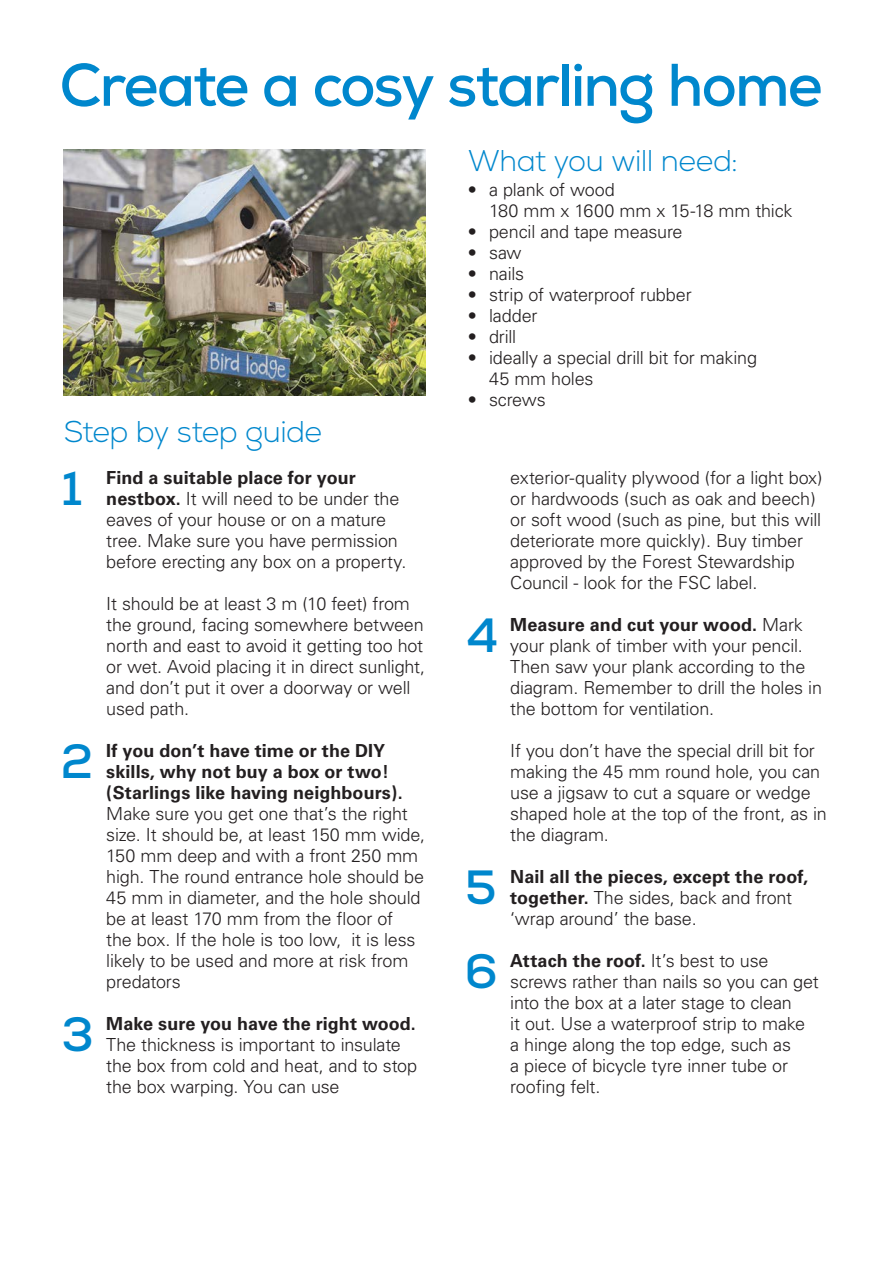
<style>
.page{position:relative;width:893px;height:1263px;background:#fff}
.page>*{position:absolute;margin:0;border:0;box-sizing:border-box;transform-origin:0 0}
.Main_header{font:700 60px "Nexa";letter-spacing:-.035em;color:#0087cd}
.Subhead{font:700 48px "Nexa";color:#0087cd}
.Step_header{font:300 30px "Nexa";letter-spacing:-.02em;color:#0087cd}
.Subhead-2{font:300 18px/21px "Univers";letter-spacing:-.01em;color:#231f20}
.Body_copy{font:300 18px/21px "Univers";letter-spacing:-.01em;color:#231f20}
.Subhead-3{font:700 18px "Univers";color:#231f20}
.s1{font-weight:700}
</style>
<div class="page">
<img style="left:64px;top:150px;width:361px;height:246px">
<p class="Main_header" style="left:60px;top:46px;width:765px">Create a cosy starling home</p>
<p class="Step_header" style="left:64px;top:414px;width:260px">Step by step guide</p>
<p class="Subhead" style="left:61px;top:457px;width:22px">1</p>
<p class="Subhead-2" style="left:106px;top:467px;width:302px"><span class="s1">Find a suitable place for your nestbox.</span> It will need to be under the eaves of your house or on a mature tree. Make sure you have permission before erecting any box on a property.</p>
<p class="Body_copy" style="left:106px;top:593px;width:320px">It should be at least 3 m (10 feet) from the ground, facing somewhere between north and east to avoid it getting too hot or wet. Avoid placing it in direct sunlight, and don’t put it over a doorway or well used path.</p>
<p class="Subhead" style="left:61px;top:730px;width:34px">2</p>
<p class="Subhead-2" style="left:106px;top:740px;width:320px"><span class="s1">If you don’t have time or the DIY skills, why not buy a box or two! (Starlings like having neighbours).<br></span>Make sure you get one that’s the right size. It should be, at least 150 mm wide, 150 mm deep and with a front 250 mm high. The round entrance hole should be 45 mm in diameter, and the hole should be at least 170 mm from the floor of<br>the box. If the hole is too low, it is less likely to be used and more at risk from predators</p>
<p class="Subhead" style="left:61px;top:1003px;width:34px">3</p>
<p class="Subhead-3" style="left:106px;top:1013px;width:311px">Make sure you have the right wood.</p>
<p class="Body_copy" style="left:106px;top:1034px;width:312px">The thickness is important to insulate the box from cold and heat, and to stop the box warping. You can use</p>
<p class="Step_header" style="left:468px;top:143px;width:272px">What you will need:</p>
<p class="Subhead-2" style="left:489px;top:179px;width:305px;text-indent:-21px">• a plank of wood<br>180 mm x 1600 mm x 15-18 mm thick</p>
<p class="Subhead-2" style="left:468px;top:221px;width:216px">• pencil and tape measure</p>
<p class="Subhead-2" style="left:468px;top:242px;width:55px">• saw</p>
<p class="Subhead-2" style="left:468px;top:263px;width:58px">• nails</p>
<p class="Subhead-2" style="left:468px;top:284px;width:225px">• strip of waterproof rubber</p>
<p class="Subhead-2" style="left:468px;top:305px;width:71px">• ladder</p>
<p class="Subhead-2" style="left:468px;top:326px;width:50px">• drill</p>
<p class="Subhead-2" style="left:489px;top:347px;width:270px;text-indent:-21px">• ideally a special drill bit for making<br>45 mm holes</p>
<p class="Subhead-2" style="left:468px;top:389px;width:80px">• screws</p>
<p class="Body_copy" style="left:510px;top:467px;width:314px">exterior-quality plywood (for a light box) or hardwoods (such as oak and beech) or soft wood (such as pine, but this will deteriorate more quickly). Buy timber approved by the Forest Stewardship Council - look for the FSC label.</p>
<p class="Subhead" style="left:467px;top:604px;width:33px">4</p>
<p class="Subhead-2" style="left:510px;top:614px;width:313px"><span class="s1">Measure and cut your wood.</span> Mark your plank of timber with your pencil.<br>Then saw your plank according to the diagram. Remember to drill the holes in the bottom for ventilation.</p>
<p class="Subhead-2" style="left:510px;top:740px;width:318px">If you don’t have the special drill bit for making the 45 mm round hole, you can use a jigsaw to cut a square or wedge shaped hole at the top of the front, as in the diagram.</p>
<p class="Subhead" style="left:465px;top:856px;width:33px">5</p>
<p class="Subhead-2" style="left:510px;top:866px;width:299px"><span class="s1">Nail all the pieces, except the roof, together.</span> The sides, back and front ‘wrap around’ the base.</p>
<p class="Subhead" style="left:464px;top:940px;width:35px">6</p>
<p class="Subhead-2" style="left:510px;top:950px;width:310px"><span class="s1">Attach the roof.</span> It’s best to use screws rather than nails so you can get into the box at a later stage to clean<br>it out. Use a waterproof strip to make a hinge along the top edge, such as<br>a piece of bicycle tyre inner tube or roofing felt.</p>
</div>
